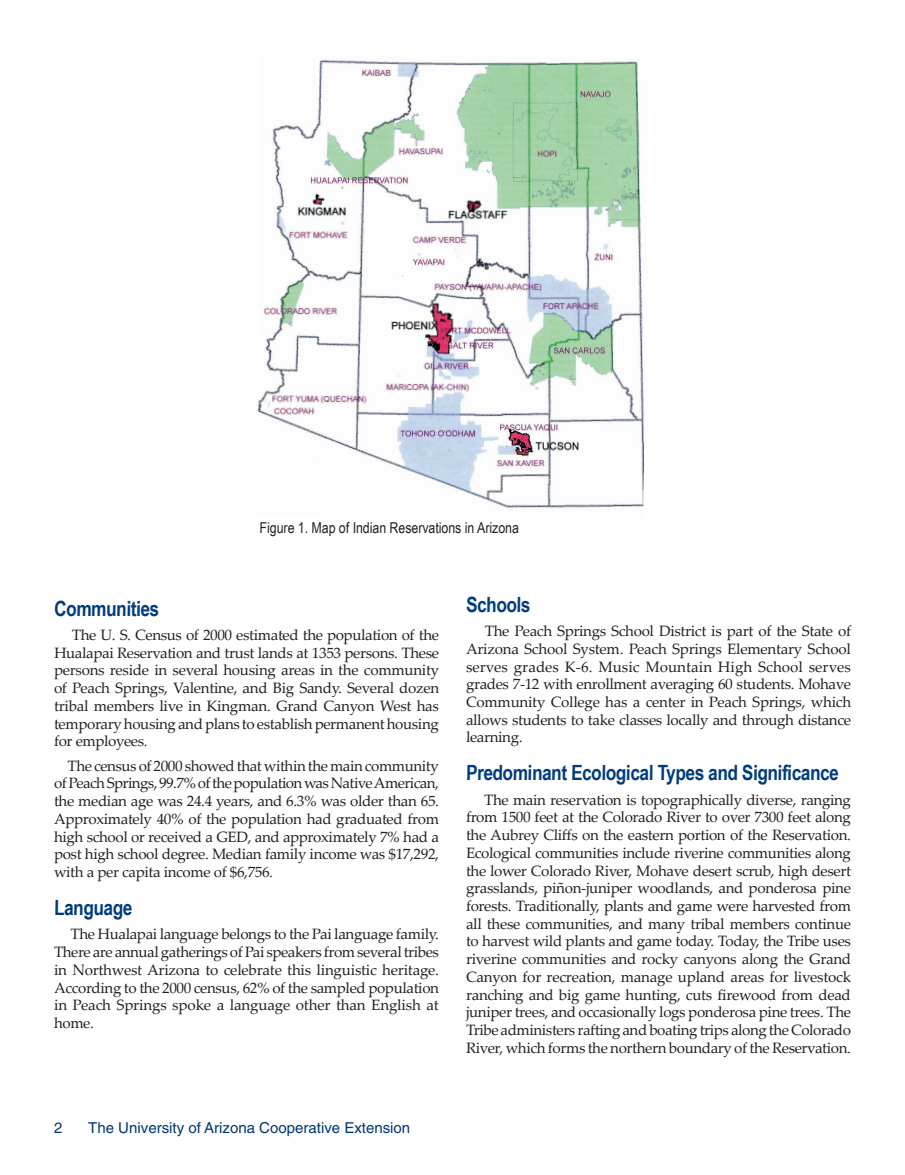
<style>
.page{position:relative;width:905px;height:1175px;background:#fff}
.page>*{position:absolute;margin:0;border:0;box-sizing:border-box;transform-origin:0 0}
.t1{font:700 21px "Arial Narrow";color:#013d7d}
.t2{font:15px/17.7px "Palatino Linotype";letter-spacing:-.02em;color:#231f20;text-align:justify}
.t3{font:15px "Helvetica";color:#013775}
.t4{font:15px "Arial Narrow";color:#231f20}
</style>
<div class="page">
<img style="left:257px;top:60px;width:388px;height:448px">
<p class="t4" style="left:260px;top:519px;width:261px">Figure 1. Map of Indian Reservations in Arizona</p>
<p class="t1" style="left:54px;top:596px;width:107px">Communities</p>
<p class="t2" style="left:54px;top:625px;width:387px;text-indent:18px">The U. S. Census of 2000 estimated the population of the Hualapai Reservation and trust lands at 1353 persons. These persons reside in several housing areas in the community of Peach Springs, Valentine, and Big Sandy. Several dozen tribal members live in Kingman. Grand Canyon West has temporary housing and plans to establish permanent housing for employees.</p>
<p class="t2" style="left:54px;top:756px;width:387px;text-indent:14px">The census of 2000 showed that within the main community of Peach Springs, 99.7% of the population was Native American, the median age was 24.4 years, and 6.3% was older than 65.<br>Approximately 40% of the population had graduated from high school or received a GED, and approximately 7% had a post high school degree. Median family income was $17,292, with a per capita income of $6,756.</p>
<p class="t1" style="left:54px;top:895px;width:80px">Language</p>
<p class="t2" style="left:54px;top:924px;width:387px;text-indent:16px">The Hualapai language belongs to the Pai language family.<br>There are annual gatherings of Pai speakers from several tribes in Northwest Arizona to celebrate this linguistic heritage.<br>According to the 2000 census, 62% of the sampled population in Peach Springs spoke a language other than English at home.</p>
<p class="t3" style="left:88px;top:1119px;width:323px">The University of Arizona Cooperative Extension</p>
<p class="t1" style="left:466px;top:592px;width:66px">Schools</p>
<p class="t2" style="left:466px;top:621px;width:387px;text-indent:19px">The Peach Springs School District is part of the State of Arizona School System. Peach Springs Elementary School serves grades K-6. Music Mountain High School serves grades 7-12 with enrollment averaging 60 students. Mohave Community College has a center in Peach Springs, which allows students to take classes locally and through distance learning.</p>
<p class="t1" style="left:466px;top:760px;width:375px">Predominant Ecological Types and Significance</p>
<p class="t2" style="left:466px;top:790px;width:387px;text-indent:18px">The main reservation is topographically diverse, ranging from 1500 feet at the Colorado River to over 7300 feet along the Aubrey Cliffs on the eastern portion of the Reservation.<br>Ecological communities include riverine communities along the lower Colorado River, Mohave desert scrub, high desert grasslands, piñon-juniper woodlands, and ponderosa pine forests. Traditionally, plants and game were harvested from all these communities, and many tribal members continue to harvest wild plants and game today. Today, the Tribe uses riverine communities and rocky canyons along the Grand Canyon for recreation, manage upland areas for livestock ranching and big game hunting, cuts firewood from dead juniper trees, and occasionally logs ponderosa pine trees. The Tribe administers rafting and boating trips along the Colorado River, which forms the northern boundary of the Reservation.</p>
</div>
